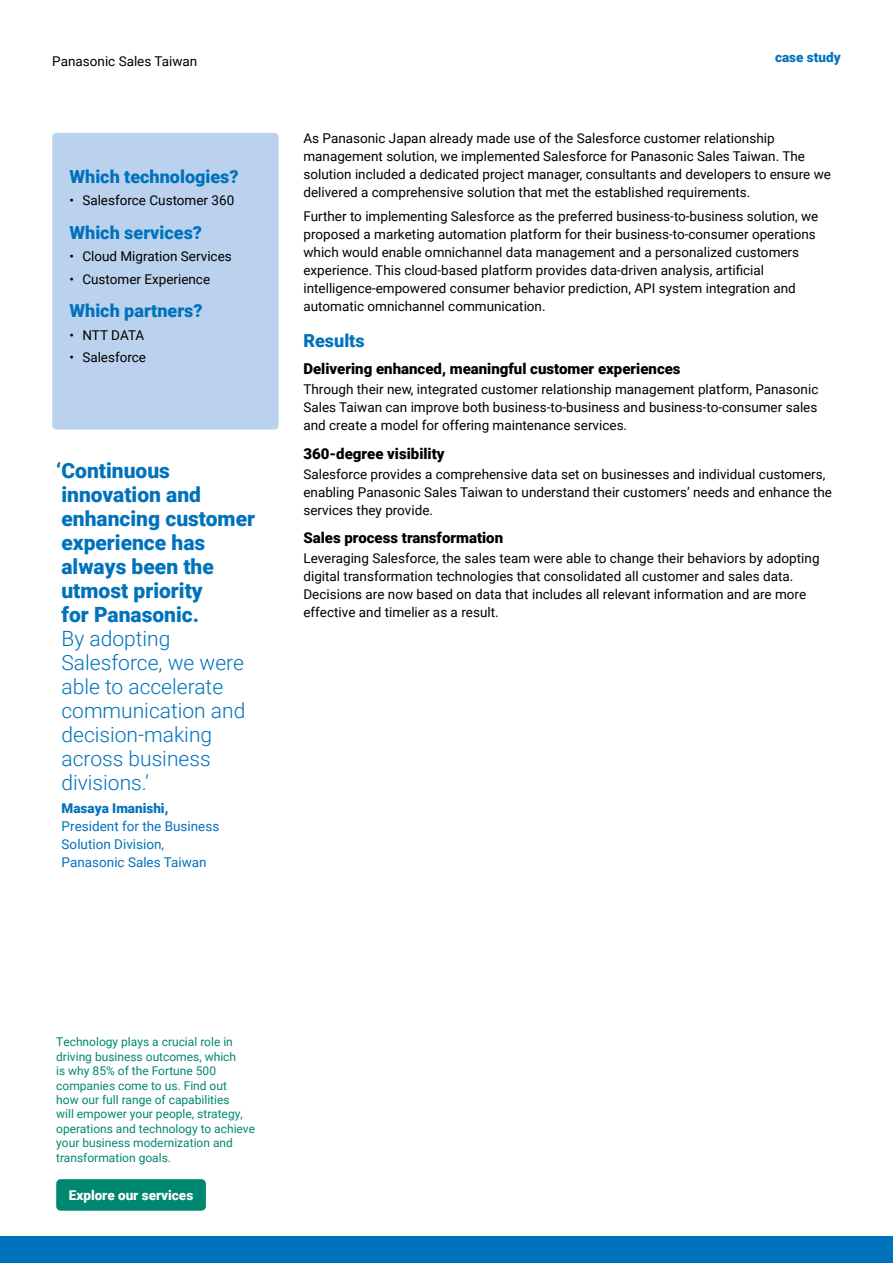
<style>
.page{position:relative;width:893px;height:1263px;background:#fff}
.page>*{position:absolute;margin:0;border:0;box-sizing:border-box;transform-origin:0 0}
.t1{font:300 21px/24px "Roboto";color:#0072bc}
.t2{font:900 21px/24px "Roboto";color:#0072bc}
.t3{font:900 18px "Roboto";color:#0072bc}
.t4{font:900 15px "Roboto";color:#000}
.t5{font:13.5px/18px "Roboto";color:#000}
.t6{font:13.5px/18px "Roboto";color:#0072bc}
.t7{font:900 13.5px "Roboto";color:#0072bc}
.t8{font:900 13.5px "Roboto";color:#fff}
.t9{font:12px/14.4px "Roboto";color:#008770}
</style>
<div class="page">
<div style="left:0;top:1236px;width:893px;height:27px;background:#0072bc"></div>
<div style="left:52px;top:133px;width:227px;height:296px;background:#bad2ed;border-radius:4px"></div>
<div style="left:56px;top:1179px;width:150px;height:32px;background:#008770;border-radius:4px"></div>
<p class="t5" style="left:52px;top:52px;width:147px">Panasonic Sales Taiwan</p>
<p class="t7" style="left:775px;top:48px;width:67px">case study</p>
<h2 class="t3" style="left:70px;top:164px;width:171px">Which technologies?</h2>
<p class="t5" style="left:70px;top:191px;width:166px">• Salesforce Customer 360</p>
<h2 class="t3" style="left:70px;top:220px;width:134px">Which services?</h2>
<p class="t5" style="left:70px;top:247px;width:164px">• Cloud Migration Services</p>
<p class="t5" style="left:70px;top:269px;width:142px">• Customer Experience</p>
<h2 class="t3" style="left:70px;top:298px;width:135px">Which partners?</h2>
<p class="t5" style="left:70px;top:325px;width:76px">• NTT DATA</p>
<p class="t5" style="left:70px;top:348px;width:78px">• Salesforce</p>
<h1 class="t2" style="left:56px;top:457px;width:200px">‘Continuous innovation and enhancing customer experience has always been the utmost priority<br>for Panasonic.</h1>
<h1 class="t1" style="left:61px;top:625px;width:185px">By adopting<br>Salesforce, we were able to accelerate communication and decision-making across business divisions.’</h1>
<p class="t7" style="left:62px;top:799px;width:108px">Masaya Imanishi,</p>
<p class="t6" style="left:62px;top:817px;width:159px">President for the Business<br>Solution Division,<br>Panasonic Sales Taiwan</p>
<p class="t5" style="left:303px;top:129px;width:529px">As Panasonic Japan already made use of the Salesforce customer relationship management solution, we implemented Salesforce for Panasonic Sales Taiwan. The solution included a dedicated project manager, consultants and developers to ensure we delivered a comprehensive solution that met the established requirements.</p>
<p class="t5" style="left:303px;top:207px;width:516px">Further to implementing Salesforce as the preferred business-to-business solution, we proposed a marketing automation platform for their business-to-consumer operations which would enable omnichannel data management and a personalized customers experience. This cloud-based platform provides data-driven analysis, artificial intelligence-empowered consumer behavior prediction, API system integration and automatic omnichannel communication.</p>
<h2 class="t3" style="left:303px;top:328px;width:63px">Results</h2>
<p class="t4" style="left:303px;top:358px;width:379px">Delivering enhanced, meaningful customer experiences</p>
<p class="t5" style="left:303px;top:380px;width:516px;text-align:justify">Through their new, integrated customer relationship management platform, Panasonic Sales Taiwan can improve both business-to-business and business-to-consumer sales and create a model for offering maintenance services.</p>
<p class="t4" style="left:303px;top:443px;width:143px">360-degree visibility</p>
<p class="t5" style="left:303px;top:464px;width:530px">Salesforce provides a comprehensive data set on businesses and individual customers, enabling Panasonic Sales Taiwan to understand their customers’ needs and enhance the services they provide.</p>
<p class="t4" style="left:303px;top:527px;width:201px">Sales process transformation</p>
<p class="t5" style="left:303px;top:549px;width:518px">Leveraging Salesforce, the sales team were able to change their behaviors by adopting digital transformation technologies that consolidated all customer and sales data.<br>Decisions are now based on data that includes all relevant information and are more effective and timelier as a result.</p>
<p class="t9" style="left:56px;top:1034px;width:200px">Technology plays a crucial role in driving business outcomes, which<br>is why 85% of the Fortune 500 companies come to us. Find out<br>how our full range of capabilities<br>will empower your people, strategy, operations and technology to achieve your business modernization and transformation goals.</p>
<p class="t8" style="left:69px;top:1186px;width:126px">Explore our services</p>
</div>
